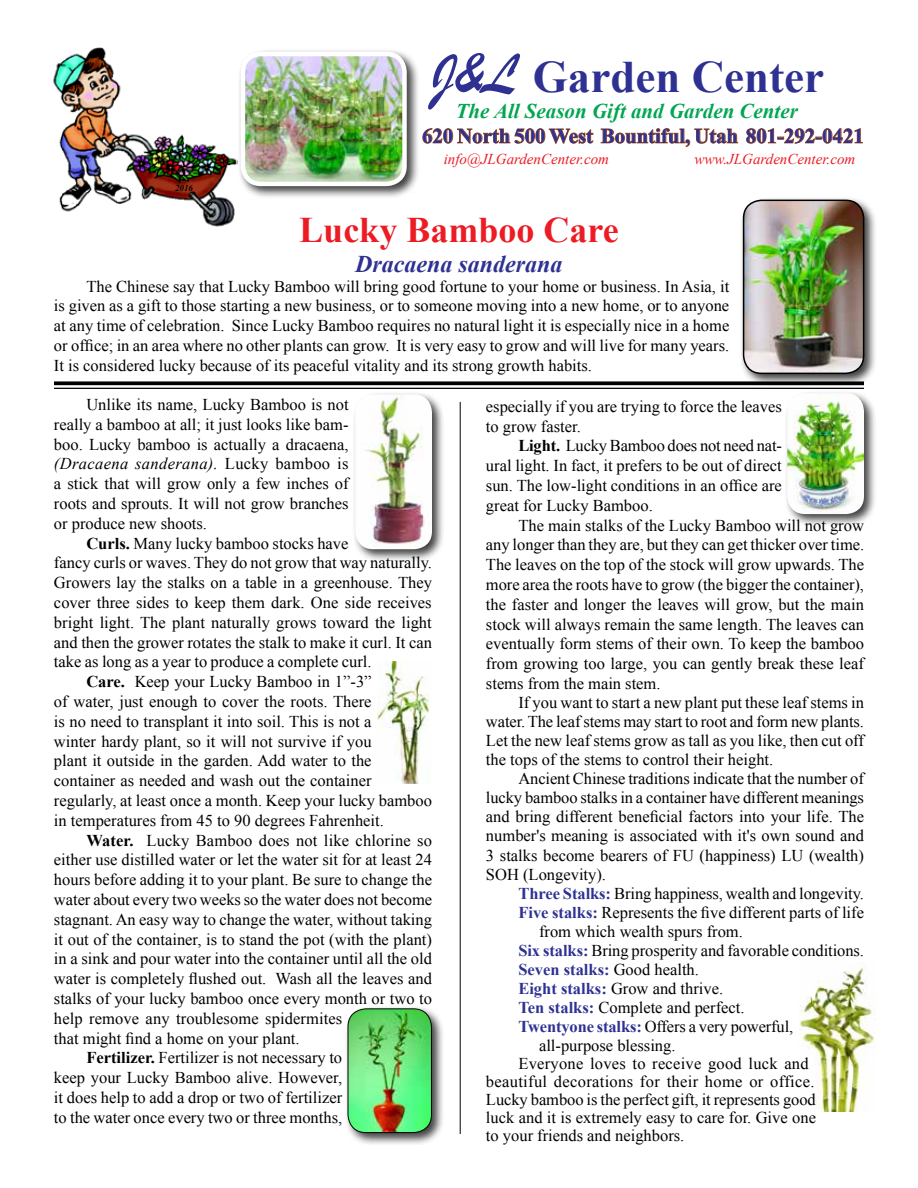
<style>
.page{position:relative;width:918px;height:1188px;background:#fff}
.page>*{position:absolute;margin:0;border:0;box-sizing:border-box;transform-origin:0 0}
.t1{font:700 45px "Times New Roman";color:#2e3192}
.t2{font:700 36px "Times New Roman";color:#ed1c24}
.t3{font:italic 700 24px "Times New Roman";color:#2e3192}
.t4{font:700 21px "Times New Roman";letter-spacing:-.005em;color:#2e3192}
.t5{font:italic 700 21px "Times New Roman";color:#00a651}
.t6{font:16.5px/19.8px "Times New Roman";color:#000;text-align:justify}
.t7{font:16.5px "Times New Roman";letter-spacing:.02em;color:#000}
.t8{font:700 16.5px "Times New Roman";color:#2e3192}
.t9{font:italic 15px "Times New Roman";color:#ed1c24}
.t10{font:italic 700 9px "Times New Roman";color:#000}
.s1{font-family:"Brush Script";font-weight:400;font-size:60px}
.s2{font-weight:700}
.s3{font-weight:700;color:#2e3192}
.s4{font-weight:400;color:#000}
.s5{font-style:italic}
</style>
<div class="page">
<img style="left:800px;top:962px;width:74px;height:149px">
<svg style="left:422px;top:128px;width:172px;height:16px"></svg>
<svg style="left:600px;top:128px;width:138px;height:19px"></svg>
<svg style="left:746px;top:128px;width:117px;height:16px"></svg>
<svg style="left:54px;top:381px;width:685px;height:4px;background:#1c1c1c"></svg>
<hr style="left:54px;top:388px;width:810px;height:1px;background:#000">
<hr style="left:460px;top:402px;width:1px;height:732px;background:#000">
<img style="left:377px;top:662px;width:53px;height:122px">
<div style="left:344px;top:1005px;width:101px;height:141px;background:#000;opacity:.75"></div>
<img style="left:348px;top:1009px;width:83px;height:124px">
<div style="left:348px;top:1008px;width:84px;height:125px;border:1px solid #000;border-radius:18px"></div>
<div style="left:352px;top:391px;width:93px;height:171px;background:#000;opacity:.75"></div>
<img style="left:355px;top:394px;width:77px;height:155px">
<div style="left:739px;top:196px;width:138px;height:191px;background:#000;opacity:.75"></div>
<img style="left:744px;top:200px;width:120px;height:173px">
<div style="left:743px;top:200px;width:121px;height:174px;border:2px solid #000;border-radius:18px"></div>
<div style="left:784px;top:390px;width:93px;height:137px;background:#000;opacity:.75"></div>
<img style="left:787px;top:393px;width:77px;height:121px">
<img style="left:53px;top:47px;width:184px;height:180px">
<div style="left:237px;top:48px;width:183px;height:151px;background:#000;opacity:.75"></div>
<img style="left:243px;top:54px;width:162px;height:130px">
<div style="left:241px;top:52px;width:166px;height:134px;border:4px solid #fff;border-radius:18px"></div>
<p class="t10" style="left:175px;top:182px;width:19px">2016</p>
<h1 class="t1" style="left:430px;top:46px;width:395px"><span class="s1">J&amp;L</span> Garden Center</h1>
<p class="t5" style="left:456px;top:96px;width:344px">The All Season Gift and Garden Center</p>
<p class="t4" style="left:422px;top:121px;width:443px">620 North 500 West Bountiful, Utah 801-292-0421</p>
<p class="t9" style="left:444px;top:149px;width:167px">info@JLGardenCenter.com</p>
<p class="t9" style="left:695px;top:149px;width:162px">www.JLGardenCenter.com</p>
<h2 class="t2" style="left:299px;top:206px;width:321px">Lucky Bamboo Care</h2>
<h3 class="t3" style="left:355px;top:247px;width:209px">Dracaena sanderana</h3>
<p class="t6" style="left:54px;top:276px;width:677px;text-indent:32px">The Chinese say that Lucky Bamboo will bring good fortune to your home or business. In Asia, it is given as a gift to those starting a new business, or to someone moving into a new home, or to anyone at any time of celebration. Since Lucky Bamboo requires no natural light it is especially nice in a home or office; in an area where no other plants can grow. It is very easy to grow and will live for many years.<br>It is considered lucky because of its peaceful vitality and its strong growth habits.</p>
<p class="t6" style="left:486px;top:396px;width:297px">especially if you are trying to force the leaves to grow faster.</p>
<p class="t6" style="left:486px;top:436px;width:297px;text-indent:32px"><span class="s2">Light.</span> Lucky Bamboo does not need nat&shy;ural light. In fact, it prefers to be out of direct sun. The low-light conditions in an office are great for Lucky Bamboo.</p>
<p class="t6" style="left:486px;top:515px;width:380px;text-indent:32px">The main stalks of the Lucky Bamboo will not grow any longer than they are, but they can get thicker over time.<br>The leaves on the top of the stock will grow upwards. The more area the roots have to grow (the bigger the container), the faster and longer the leaves will grow, but the main stock will always remain the same length. The leaves can eventually form stems of their own. To keep the bamboo from growing too large, you can gently break these leaf stems from the main stem.</p>
<p class="t6" style="left:486px;top:693px;width:380px;line-height:19px;text-indent:32px">If you want to start a new plant put these leaf stems in water. The leaf stems may start to root and form new plants.<br>Let the new leaf stems grow as tall as you like, then cut off the tops of the stems to control their height.</p>
<p class="t6" style="left:486px;top:769px;width:380px;line-height:19px;text-indent:32px">Ancient Chinese traditions indicate that the number of lucky bamboo stalks in a container have different meanings and bring different beneficial factors into your life. The number's meaning is associated with it's own sound and 3 stalks become bearers of FU (happiness) LU (wealth)<br>SOH (Longevity).</p>
<p class="t6" style="left:518px;top:883px;width:347px"><span class="s3">Three Stalks:</span> Bring happiness, wealth and longevity.</p>
<p class="t6" style="left:518px;top:902px;width:347px"><span class="s3">Five stalks:</span> Represents the five different parts of life</p>
<p class="t6" style="left:539px;top:921px;width:205px">from which wealth spurs from.</p>
<p class="t6" style="left:518px;top:940px;width:347px"><span class="s3">Six stalks:</span> Bring prosperity and favorable conditions.</p>
<p class="t8" style="left:518px;top:958px;width:182px">Seven stalks: <span class="s4">Good health.</span></p>
<p class="t6" style="left:518px;top:978px;width:206px"><span class="s3">Eight stalks:</span> Grow and thrive.</p>
<p class="t6" style="left:518px;top:997px;width:228px"><span class="s3">Ten stalks:</span> Complete and perfect.</p>
<p class="t6" style="left:518px;top:1016px;width:276px"><span class="s3">Twentyone stalks:</span> Offers a very powerful,</p>
<p class="t6" style="left:539px;top:1035px;width:138px">all-purpose blessing.</p>
<p class="t6" style="left:518px;top:1053px;width:292px">Everyone loves to receive good luck and</p>
<p class="t7" style="left:486px;top:1070px;width:330px">beautiful decorations for their home or office.</p>
<p class="t6" style="left:486px;top:1089px;width:331px">Lucky bamboo is the perfect gift, it represents good</p>
<p class="t6" style="left:486px;top:1107px;width:332px">luck and it is extremely easy to care for. Give one</p>
<p class="t6" style="left:486px;top:1125px;width:200px">to your friends and neighbors.</p>
<p class="t6" style="left:54px;top:394px;width:296px;text-indent:32px">Unlike its name, Lucky Bamboo is not really a bamboo at all; it just looks like bam&shy;boo. Lucky bamboo is actually a dracaena, <span class="s5">(Dracaena sanderana).</span> Lucky bamboo is a stick that will grow only a few inches of roots and sprouts. It will not grow branches or produce new shoots.</p>
<p class="t6" style="left:86px;top:533px;width:264px"><span class="s2">Curls.</span> Many lucky bamboo stocks have</p>
<p class="t6" style="left:54px;top:553px;width:380px">fancy curls or waves. They do not grow that way naturally.</p>
<p class="t6" style="left:54px;top:572px;width:380px">Growers lay the stalks on a table in a greenhouse. They</p>
<p class="t6" style="left:54px;top:592px;width:379px">cover three sides to keep them dark. One side receives</p>
<p class="t6" style="left:54px;top:612px;width:379px">bright light. The plant naturally grows toward the light</p>
<p class="t6" style="left:54px;top:632px;width:380px">and then the grower rotates the stalk to make it curl. It can</p>
<p class="t6" style="left:54px;top:652px;width:319px">take as long as a year to produce a complete curl.</p>
<p class="t6" style="left:86px;top:671px;width:287px"><span class="s2">Care.</span> Keep your Lucky Bamboo in 1”-3”</p>
<p class="t6" style="left:54px;top:691px;width:319px">of water, just enough to cover the roots. There</p>
<p class="t6" style="left:54px;top:711px;width:319px">is no need to transplant it into soil. This is not a</p>
<p class="t6" style="left:54px;top:731px;width:319px">winter hardy plant, so it will not survive if you</p>
<p class="t6" style="left:54px;top:751px;width:319px">plant it outside in the garden. Add water to the</p>
<p class="t6" style="left:54px;top:770px;width:319px">container as needed and wash out the container</p>
<p class="t6" style="left:54px;top:790px;width:379px">regularly, at least once a month. Keep your lucky bamboo</p>
<p class="t6" style="left:54px;top:810px;width:331px">in temperatures from 45 to 90 degrees Fahrenheit.</p>
<p class="t6" style="left:86px;top:830px;width:347px"><span class="s2">Water.</span> Lucky Bamboo does not like chlorine so</p>
<p class="t6" style="left:54px;top:850px;width:380px">either use distilled water or let the water sit for at least 24</p>
<p class="t6" style="left:54px;top:869px;width:380px">hours before adding it to your plant. Be sure to change the</p>
<p class="t6" style="left:54px;top:889px;width:380px">water about every two weeks so the water does not become</p>
<p class="t6" style="left:54px;top:909px;width:380px">stagnant. An easy way to change the water, without taking</p>
<p class="t6" style="left:54px;top:929px;width:380px">it out of the container, is to stand the pot (with the plant)</p>
<p class="t6" style="left:54px;top:949px;width:379px">in a sink and pour water into the container until all the old</p>
<p class="t6" style="left:54px;top:968px;width:380px">water is completely flushed out. Wash all the leaves and</p>
<p class="t6" style="left:54px;top:988px;width:380px">stalks of your lucky bamboo once every month or two to</p>
<p class="t6" style="left:54px;top:1008px;width:290px">help remove any troublesome spidermites</p>
<p class="t6" style="left:54px;top:1028px;width:247px">that might find a home on your plant.</p>
<p class="t6" style="left:86px;top:1048px;width:257px"><span class="s2">Fertilizer.</span> Fertilizer is not necessary to</p>
<p class="t6" style="left:54px;top:1067px;width:290px">keep your Lucky Bamboo alive. However,</p>
<p class="t6" style="left:54px;top:1087px;width:290px">it does help to add a drop or two of fertilizer</p>
<p class="t6" style="left:54px;top:1107px;width:290px">to the water once every two or three months,</p>
</div>
